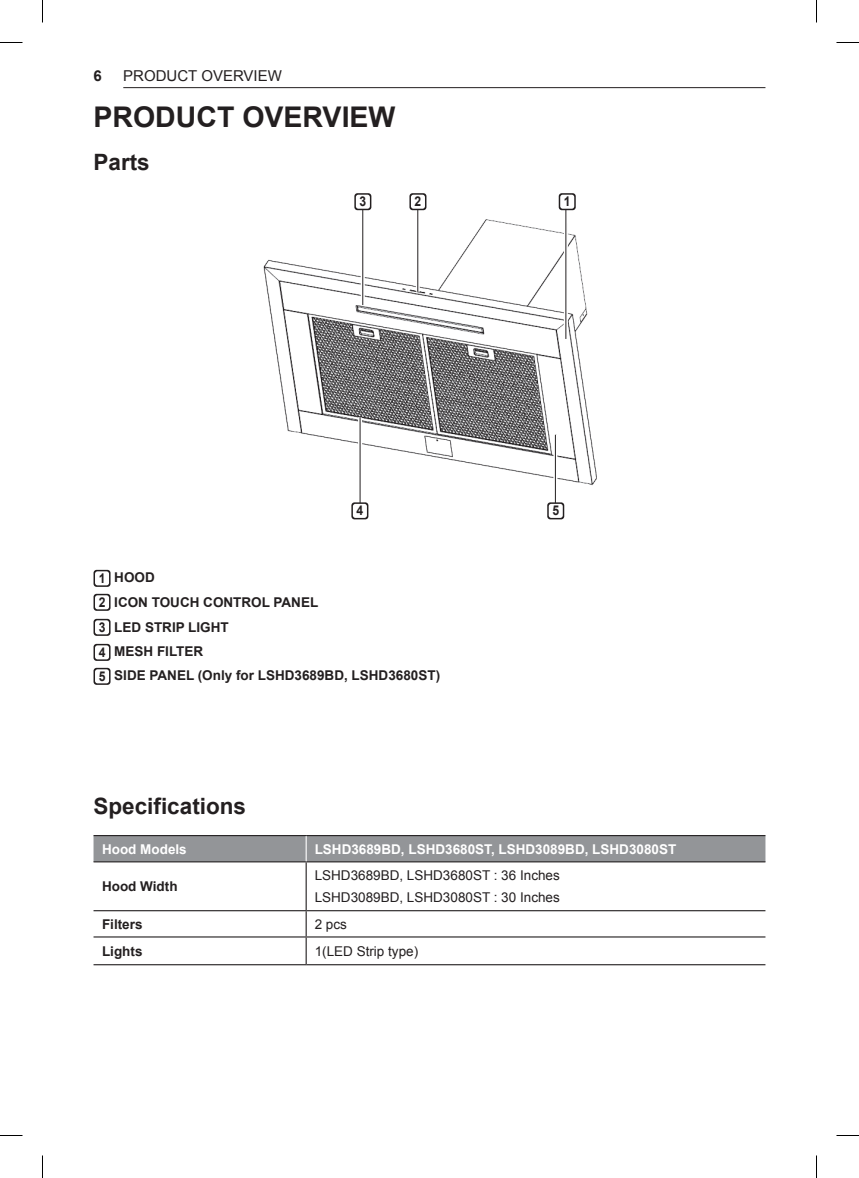
<style>
.page{position:relative;width:859px;height:1178px;background:#fff}
.page>*{position:absolute;margin:0;border:0;box-sizing:border-box;transform-origin:0 0}
.t1{font:700 28.5px "Arial";color:#231f20}
.t2{font:700 22.5px "Arial";color:#231f20}
.t3{font:15px "Arial";color:#231f20}
.t4{font:700 15px "Arial";color:#231f20}
.t5{font:700 13.5px/24.5px "Arial";color:#231f20;scale:.9 1}
.t6{font:13.5px/22.5px "Arial";color:#231f20}
.t7{font:700 13.5px "Arial";color:#fff}
.t8{font:700 13.5px "Arial";color:#231f20}
</style>
<div class="page">
<hr style="left:123px;top:87px;width:642px;height:1px;background:#231f20">
<img style="left:263px;top:210px;width:334px;height:275px">
<svg style="left:564px;top:210px;width:4px;height:129px"></svg>
<hr style="left:565px;top:210px;width:1px;height:129px;background:#231f20">
<svg style="left:553px;top:435px;width:4px;height:67px"></svg>
<hr style="left:555px;top:435px;width:1px;height:68px;background:#231f20">
<svg style="left:358px;top:417px;width:4px;height:85px"></svg>
<hr style="left:360px;top:417px;width:1px;height:86px;background:#231f20">
<svg style="left:416px;top:210px;width:4px;height:82px"></svg>
<hr style="left:417px;top:210px;width:1px;height:82px;background:#231f20">
<svg style="left:361px;top:210px;width:4px;height:95px"></svg>
<hr style="left:362px;top:210px;width:1px;height:95px;background:#231f20">
<svg style="left:559px;top:193px;width:17px;height:17px"></svg>
<div style="left:560px;top:195px;width:14px;height:14px;background:#fff;border-radius:3px"></div>
<svg style="left:351px;top:502px;width:17px;height:17px"></svg>
<div style="left:353px;top:504px;width:14px;height:14px;background:#fff;border-radius:3px"></div>
<svg style="left:547px;top:502px;width:17px;height:17px"></svg>
<div style="left:549px;top:504px;width:14px;height:14px;background:#fff;border-radius:3px"></div>
<svg style="left:409px;top:193px;width:17px;height:17px"></svg>
<div style="left:411px;top:195px;width:14px;height:14px;background:#fff;border-radius:3px"></div>
<svg style="left:354px;top:193px;width:17px;height:17px"></svg>
<div style="left:356px;top:195px;width:14px;height:14px;background:#fff;border-radius:3px"></div>
<svg style="left:94px;top:570px;width:17px;height:17px"></svg>
<div style="left:95px;top:571px;width:14px;height:14px;background:#fff;border-radius:3px"></div>
<svg style="left:94px;top:594px;width:17px;height:17px"></svg>
<div style="left:95px;top:595px;width:14px;height:14px;background:#fff;border-radius:3px"></div>
<svg style="left:94px;top:619px;width:17px;height:17px"></svg>
<div style="left:95px;top:620px;width:14px;height:14px;background:#fff;border-radius:3px"></div>
<svg style="left:94px;top:644px;width:17px;height:17px"></svg>
<div style="left:95px;top:645px;width:14px;height:14px;background:#fff;border-radius:3px"></div>
<svg style="left:94px;top:668px;width:17px;height:17px"></svg>
<div style="left:95px;top:669px;width:14px;height:14px;background:#fff;border-radius:3px"></div>
<hr style="left:306px;top:862px;width:1px;height:48px;background:#231f20">
<hr style="left:94px;top:910px;width:212px;height:1px;background:#231f20">
<hr style="left:306px;top:910px;width:459px;height:1px;background:#231f20">
<hr style="left:94px;top:936px;width:212px;height:1px;background:#231f20">
<hr style="left:306px;top:936px;width:459px;height:1px;background:#231f20">
<svg style="left:306px;top:911px;width:1px;height:53px"></svg>
<hr style="left:94px;top:964px;width:212px;height:1px;background:#231f20">
<hr style="left:306px;top:964px;width:459px;height:1px;background:#231f20">
<svg style="left:94px;top:835px;width:671px;height:27px;background:#8b8d90"></svg>
<svg style="left:0;top:42px;width:22px;height:1px"></svg>
<svg style="left:836px;top:42px;width:23px;height:1px"></svg>
<svg style="left:0;top:1135px;width:22px;height:1px"></svg>
<svg style="left:836px;top:1135px;width:23px;height:1px"></svg>
<svg style="left:42px;top:0;width:1px;height:22px"></svg>
<svg style="left:42px;top:1155px;width:1px;height:23px"></svg>
<svg style="left:816px;top:0;width:1px;height:22px"></svg>
<svg style="left:816px;top:1155px;width:1px;height:23px"></svg>
<p class="t4" style="left:94px;top:70px;width:10px">6</p>
<p class="t3" style="left:123px;top:70px;width:160px">PRODUCT OVERVIEW</p>
<h1 class="t1" style="left:94px;top:106px;width:303px">PRODUCT OVERVIEW</h1>
<h2 class="t2" style="left:94px;top:153px;width:58px">Parts</h2>
<p class="t5" style="left:359px;top:191px;width:9px">3</p>
<p class="t5" style="left:415px;top:191px;width:9px">2</p>
<p class="t5" style="left:564px;top:191px;width:9px">1</p>
<p class="t5" style="left:357px;top:500px;width:9px">4</p>
<p class="t5" style="left:552px;top:500px;width:9px">5</p>
<p class="t5" style="left:99px;top:566px;width:381px">1 HOOD<br>2 ICON TOUCH CONTROL PANEL<br>3 LED STRIP LIGHT<br>4 MESH FILTER<br>5 SIDE PANEL (Only for LSHD3689BD, LSHD3680ST)</p>
<h2 class="t2" style="left:94px;top:797px;width:154px">Specifications</h2>
<p class="t7" style="left:102px;top:844px;width:86px">Hood Models</p>
<p class="t7" style="left:315px;top:844px;width:363px">LSHD3689BD, LSHD3680ST, LSHD3089BD, LSHD3080ST</p>
<p class="t8" style="left:102px;top:881px;width:77px">Hood Width</p>
<p class="t6" style="left:315px;top:865px;width:247px">LSHD3689BD, LSHD3680ST : 36 Inches<br>LSHD3089BD, LSHD3080ST : 30 Inches</p>
<p class="t8" style="left:102px;top:919px;width:42px">Filters</p>
<p class="t6" style="left:315px;top:914px;width:34px">2 pcs</p>
<p class="t8" style="left:102px;top:946px;width:42px">Lights</p>
<p class="t6" style="left:315px;top:941px;width:105px">1(LED Strip type)</p>
</div>
